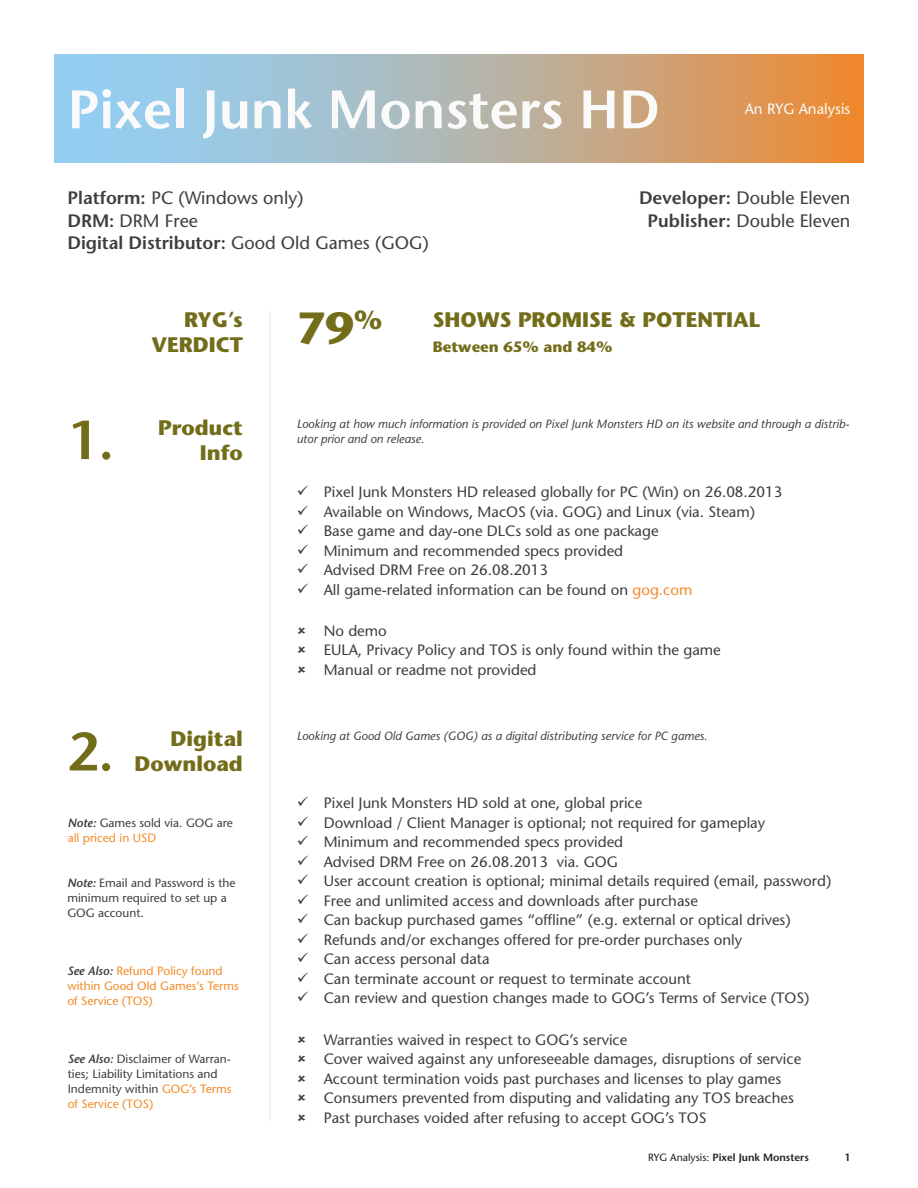
<style>
.page{position:relative;width:918px;height:1188px;background:#fff}
.page>*{position:absolute;margin:0;border:0;box-sizing:border-box;transform-origin:0 0}
.t1{font:600 54px "Stone Sans Std";color:#fafafa}
.t2{font:600 54px "Stone Sans Std";color:#736d1a}
.t3{font:700 45px "Stone Sans Std";color:#736d1a}
.t4{font:700 26.25px "Stone Sans Std";color:#736d1a}
.t5{font:700 21px/25.2px "Stone Sans Std";color:#736d1a;text-align:right}
.t6{font:500 18px/22.5px "Stone Sans Std";color:#3e3e3f}
.t7{font:500 15px/19.5px "Stone Sans Std";color:#3e3e3f}
.t8{font:700 15px "Stone Sans Std";color:#736d1a}
.t9{font:500 15px "Stone Sans Std";color:#fafafa}
.t10{font:500 12px/15px "Stone Sans Std";color:#3e3e3f}
.t11{font:italic 500 12px/15px "Stone Sans Std";color:#3e3e3f}
.t12{font:500 12px/15px "Stone Sans Std";color:#f28b27}
.t13{font:600 10.5px "Stone Sans Std";color:#231f20}
.s1{font-weight:600}
.s2{color:#f28b27}
.s3{font-weight:600;font-style:italic}
.s4{font-weight:600;font-style:italic;color:#3e3e3f}
.s5{font-weight:500}
</style>
<div class="page">
<svg style="left:55px;top:55px;width:809px;height:107px;background:#b7b2a5"></svg>
<hr style="left:269px;top:311px;width:2px;height:809px;background:#682500">
<h1 class="t1" style="left:68px;top:77px;width:594px">Pixel Junk Monsters HD</h1>
<p class="t9" style="left:745px;top:100px;width:107px">An RYG Analysis</p>
<p class="t6" style="left:68px;top:187px;width:363px"><span class="s1">Platform:</span> PC (Windows only)<br><span class="s1">DRM:</span> DRM Free<br><span class="s1">Digital Distributor:</span> Good Old Games (GOG)</p>
<p class="t6" style="left:639px;top:187px;width:213px;text-align:center"><span class="s1">Developer:</span> Double Eleven<br><span class="s1">Publisher:</span> Double Eleven</p>
<h3 class="t4" style="left:354px;top:305px;width:30px">%</h3>
<h3 class="t5" style="left:152px;top:307px;width:93px">RYG’s<br>VERDICT</h3>
<h3 class="t5" style="left:433px;top:307px;width:329px">SHOWS PROMISE &amp; POTENTIAL</h3>
<h2 class="t3" style="left:297px;top:302px;width:58px">79</h2>
<p class="t8" style="left:433px;top:338px;width:181px">Between 65% and 84%</p>
<h3 class="t5" style="left:158px;top:415px;width:86px">Product<br>Info</h3>
<h1 class="t2" style="left:68px;top:408px;width:48px">1.</h1>
<p class="t11" style="left:297px;top:417px;width:554px">Looking at how much information is provided on Pixel Junk Monsters HD on its website and through a distrib&shy;utor prior and on release.</p>
<p class="t7" style="left:324px;top:482px;width:460px">Pixel Junk Monsters HD released globally for PC (Win) on 26.08.2013<br>Available on Windows, MacOS (via. GOG) and Linux (via. Steam)<br>Base game and day-one DLCs sold as one package<br>Minimum and recommended specs provided<br>Advised DRM Free on 26.08.2013<br>All game-related information can be found on <span class="s2">gog.com</span></p>
<p class="t7" style="left:324px;top:621px;width:399px">No demo<br>EULA, Privacy Policy and TOS is only found within the game<br>Manual or readme not provided</p>
<h3 class="t5" style="left:134px;top:726px;width:110px">Digital<br>Download</h3>
<h1 class="t2" style="left:67px;top:719px;width:48px">2.</h1>
<p class="t11" style="left:297px;top:728px;width:412px">Looking at Good Old Games (GOG) as a digital distributing service for PC games.</p>
<p class="t10" style="left:68px;top:815px;width:167px"><span class="s3">Note:</span> Games sold via. GOG are <span class="s2">all priced in USD</span></p>
<p class="t10" style="left:67px;top:876px;width:170px"><span class="s3">Note:</span> Email and Password is the minimum required to set up a<br>GOG account.</p>
<p class="t12" style="left:67px;top:963px;width:173px"><span class="s4">See Also:</span> Refund Policy found within Good Old Games’s Terms of Service (TOS)</p>
<p class="t10" style="left:68px;top:1051px;width:165px"><span class="s3">See Also:</span> Disclaimer of Warran&shy;ties; Liability Limitations and<br>Indemnity within <span class="s2">GOG’s Terms of Service (TOS)</span></p>
<p class="t7" style="left:324px;top:793px;width:509px">Pixel Junk Monsters HD sold at one, global price<br>Download / Client Manager is optional; not required for gameplay Minimum and recommended specs provided<br>Advised DRM Free on 26.08.2013 via. GOG<br>User account creation is optional; minimal details required (email, password)<br>Free and unlimited access and downloads after purchase<br>Can backup purchased games “offline” (e.g. external or optical drives)<br>Refunds and/or exchanges offered for pre-order purchases only<br>Can access personal data<br>Can terminate account or request to terminate account<br>Can review and question changes made to GOG’s Terms of Service (TOS)</p>
<p class="t7" style="left:324px;top:1030px;width:479px">Warranties waived in respect to GOG’s service<br>Cover waived against any unforeseeable damages, disruptions of service Account termination voids past purchases and licenses to play games Consumers prevented from disputing and validating any TOS breaches Past purchases voided after refusing to accept GOG’s TOS</p>
<p class="t13" style="left:648px;top:1151px;width:162px"><span class="s5">RYG Analysis:</span> Pixel Junk Monsters</p>
<p class="t13" style="left:844px;top:1151px;width:8px">1</p>
</div>
